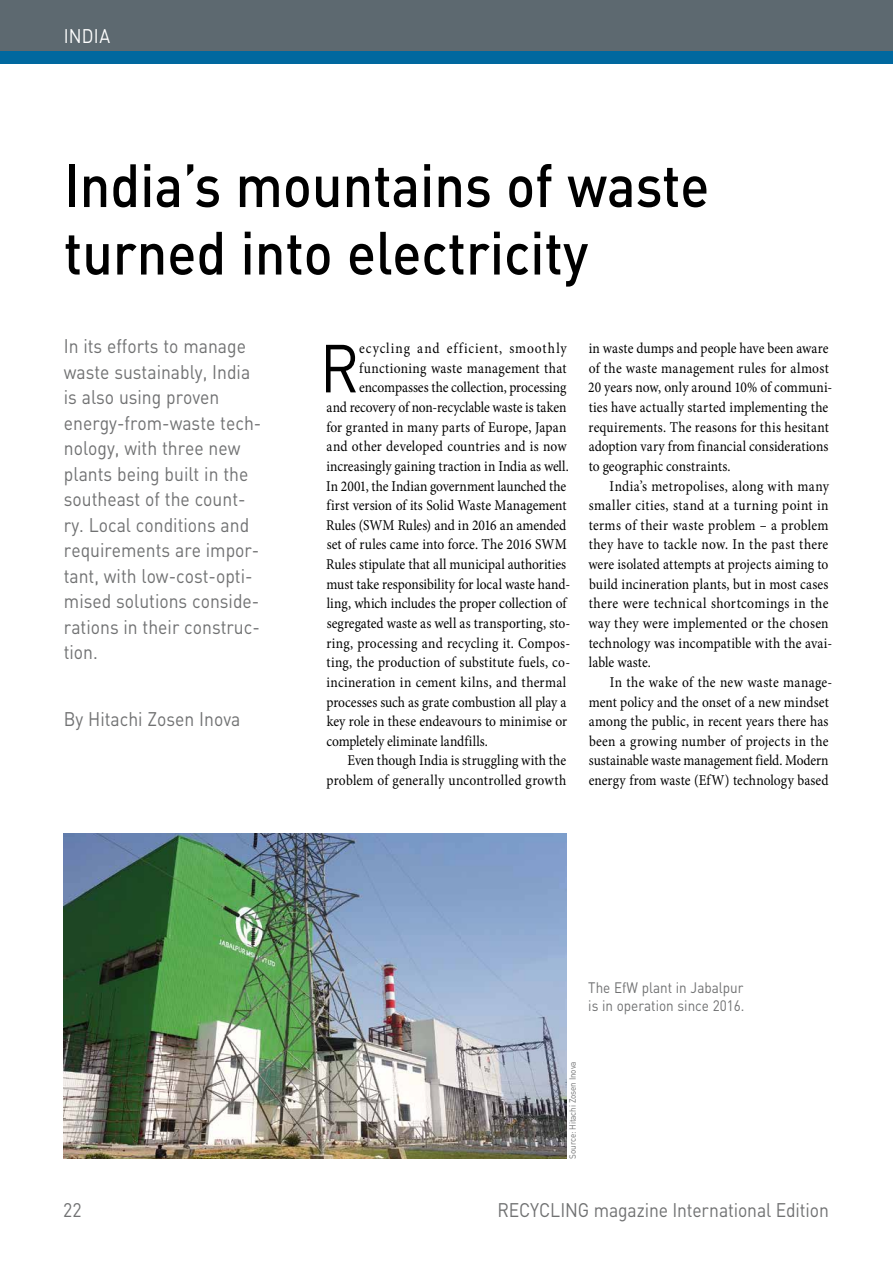
<style>
.page{position:relative;width:893px;height:1263px;background:#fff}
.page>*{position:absolute;margin:0;border:0;box-sizing:border-box;transform-origin:0 0}
.t1{font:66.75px "DINOT";color:#000;scale:.9 1}
.t2{font:500 60px/67.5px "DINOT";color:#000;scale:.9 1}
.t3{font:19.5px/25.5px "DINOT";color:#707172;scale:.9 1}
.t4{font:19.5px "DINOT";letter-spacing:.01em;color:#fff;scale:.9 1}
.t5{font:15px/19.6px "Minion Pro";letter-spacing:.01em;color:#000;scale:.9 1}
.t6{font:15px/18px "DINOT";color:#707172;scale:.9 1}
.t7{font:15px "Minion Pro";letter-spacing:.065em;color:#000;scale:.9 1}
.t8{font:9px "DINOT";letter-spacing:-.01em;color:#707172;scale:.9 1}
</style>
<div class="page">
<img style="left:64px;top:833px;width:503px;height:325px">
<div style="left:0;top:51px;width:893px;height:13px;background:#00689f"></div>
<div style="left:0;top:0;width:893px;height:51px;background:#5d6970"></div>
<h3 class="t4" style="left:64px;top:23px;width:53px">INDIA</h3>
<h2 class="t2" style="left:64px;top:150px;width:719px">India’s mountains of waste turned into electricity</h2>
<p class="t3" style="left:64px;top:333px;width:221px">In its efforts to manage waste sustainably, India is also using proven energy-from-waste tech&shy;nology, with three new plants being built in the southeast of the count&shy;ry. Local conditions and requirements are impor&shy;tant, with low-cost-opti&shy;mised solutions conside&shy;rations in their construc&shy;tion.</p>
<h3 class="t3" style="left:64px;top:706px;width:198px">By Hitachi Zosen Inova</h3>
<h1 class="t1" style="left:320px;top:327px;width:45px">R</h1>
<p class="t7" style="left:359px;top:338px;width:232px">ecycling and efficient, smoothly</p>
<p class="t5" style="left:359px;top:358px;width:232px">functioning waste management that</p>
<p class="t5" style="left:359px;top:378px;width:232px">encompasses the collection, processing</p>
<p class="t5" style="left:327px;top:397px;width:268px">and recovery of non-recyclable waste is taken</p>
<p class="t5" style="left:326px;top:417px;width:268px">for granted in many parts of Europe, Japan</p>
<p class="t5" style="left:327px;top:437px;width:268px">and other developed countries and is now</p>
<p class="t5" style="left:326px;top:456px;width:271px">increasingly gaining traction in India as well.</p>
<p class="t5" style="left:326px;top:476px;width:268px">In 2001, the Indian government launched the</p>
<p class="t5" style="left:326px;top:496px;width:268px">first version of its Solid Waste Management</p>
<p class="t5" style="left:326px;top:515px;width:268px">Rules (SWM Rules) and in 2016 an amended</p>
<p class="t5" style="left:327px;top:535px;width:268px">set of rules came into force. The 2016 SWM</p>
<p class="t5" style="left:326px;top:555px;width:268px">Rules stipulate that all municipal authorities</p>
<p class="t5" style="left:326px;top:574px;width:272px">must take responsibility for local waste hand-</p>
<p class="t5" style="left:327px;top:594px;width:268px">ling, which includes the proper collection of</p>
<p class="t5" style="left:327px;top:613px;width:272px">segregated waste as well as transporting, sto-</p>
<p class="t5" style="left:326px;top:633px;width:272px">ring, processing and recycling it. Compos-</p>
<p class="t5" style="left:326px;top:653px;width:272px">ting, the production of substitute fuels, co-</p>
<p class="t5" style="left:326px;top:672px;width:268px">incineration in cement kilns, and thermal</p>
<p class="t5" style="left:327px;top:692px;width:268px">processes such as grate combustion all play a</p>
<p class="t5" style="left:327px;top:712px;width:269px">key role in these endeavours to minimise or</p>
<p class="t5" style="left:326px;top:731px;width:181px">completely eliminate landfills.</p>
<p class="t5" style="left:348px;top:751px;width:244px">Even though India is struggling with the</p>
<p class="t5" style="left:327px;top:770px;width:268px">problem of generally uncontrolled growth</p>
<p class="t5" style="left:588px;top:339px;width:273px">in waste dumps and people have been aware of the waste management rules for almost 20 years now, only around 10% of communi&shy;ties have actually started implementing the requirements. The reasons for this hesitant adoption vary from financial considerations to geographic constraints.</p>
<p class="t5" style="left:588px;top:476px;width:273px;text-indent:21px">India’s metropolises, along with many smaller cities, stand at a turning point in terms of their waste problem – a problem they have to tackle now. In the past there were isolated attempts at projects aiming to build incineration plants, but in most cases there were technical shortcomings in the way they were implemented or the chosen technology was incompatible with the avai&shy;lable waste.</p>
<p class="t5" style="left:589px;top:672px;width:272px;text-indent:21px">In the wake of the new waste manage&shy;ment policy and the onset of a new mindset among the public, in recent years there has been a growing number of projects in the sustainable waste management field. Modern energy from waste (EfW) technology based</p>
<p class="t6" style="left:588px;top:978px;width:175px">The EfW plant in Jabalpur is in operation since 2016.</p>
<p class="t8" style="left:567px;top:1158px;width:109px;rotate:-90deg">Source: Hitachi Zosen Inova</p>
<h3 class="t3" style="left:63px;top:1197px;width:22px">22</h3>
<h3 class="t3" style="left:497px;top:1197px;width:370px">RECYCLING magazine International Edition</h3>
</div>
